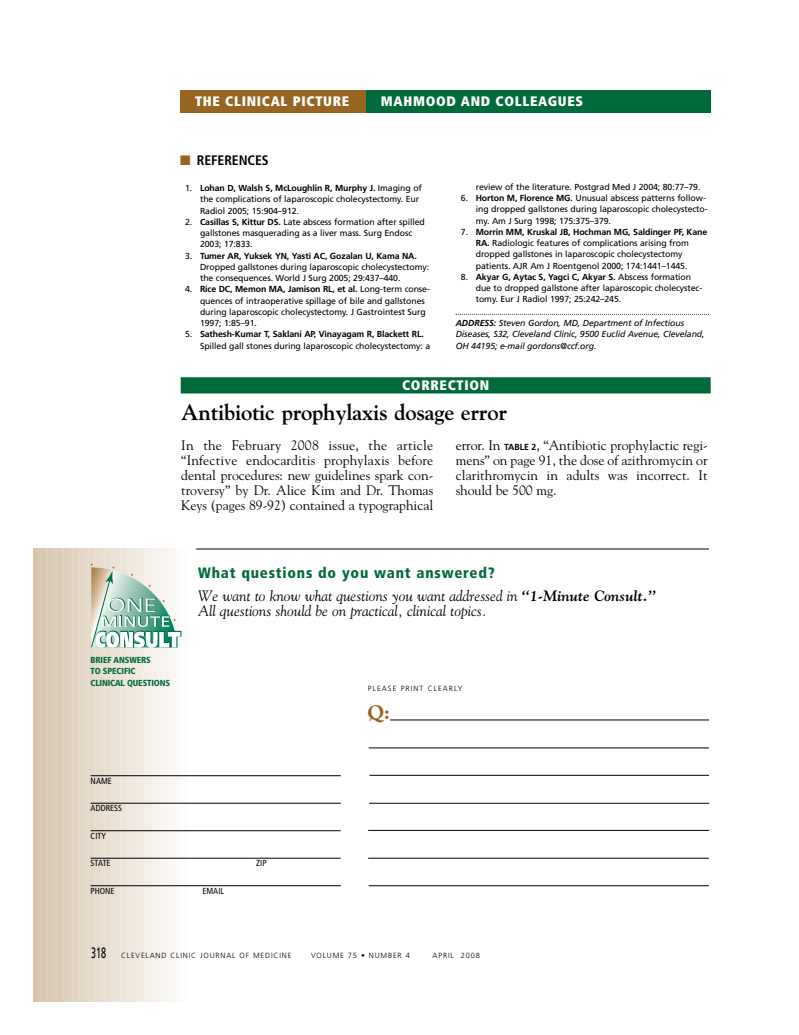
<style>
.page{position:relative;width:799px;height:1035px;background:#fff}
.page>*{position:absolute;margin:0;border:0;box-sizing:border-box;transform-origin:0 0}
.t1{font:700 22.5px "Goudy";letter-spacing:-.01em;color:#000}
.t2{font:800 20px "Goudy";color:#976422}
.t3{font:italic 15px/15px "Goudy";color:#000}
.t4{font:900 condensed 15px "Frutiger";letter-spacing:.05em;color:#016a3a}
.t5{font:13.75px/15px "Goudy";letter-spacing:-.005em;color:#000;text-align:justify}
.t6{font:900 condensed 13.75px "Frutiger";letter-spacing:.05em;color:#fff}
.t7{font:700 condensed 13.75px "Frutiger";letter-spacing:-.005em;color:#000}
.t8{font:8.75px/11.2px "Frutiger";letter-spacing:-.01em;color:#000}
.t9{font:italic 8.75px/11.2px "Frutiger";letter-spacing:-.01em;color:#000}
.t10{font:900 condensed 8.75px/11.2px "Frutiger";letter-spacing:-.015em;color:#016a3a}
.t11{font:condensed 8.75px "Frutiger";color:#000}
.t12{font:300 7.5px "Frutiger";letter-spacing:.11em;color:#000}
.t13{font:300 7.5px "Frutiger";letter-spacing:.14em;color:#000}
.s1{color:#976422}
.s2{font-weight:700}
.s3{font-family:"Frutiger";font-weight:700;font-size:8.75px}
.s4{font-weight:400;font-size:15px}
</style>
<div class="page">
<svg style="left:456px;top:314px;width:253px;height:1px"></svg>
<div style="left:365px;top:90px;width:345px;height:22px;background:#016a3a"></div>
<div style="left:180px;top:90px;width:186px;height:22px;background:#976422"></div>
<div style="left:179px;top:376px;width:533px;height:22px;background:linear-gradient(to right,#fff,#fff)"></div>
<div style="left:181px;top:377px;width:529px;height:16px;background:#016a3a"></div>
<hr style="left:34px;top:549px;width:3px;height:452px;background:#d6c2a9">
<hr style="left:36px;top:549px;width:3px;height:452px;background:#d7c3aa">
<hr style="left:38px;top:549px;width:3px;height:452px;background:#d7c4ab">
<hr style="left:41px;top:549px;width:4px;height:452px;background:#d8c5ac">
<hr style="left:45px;top:549px;width:3px;height:452px;background:#d9c7ae">
<hr style="left:48px;top:549px;width:4px;height:452px;background:#dac8b0">
<hr style="left:52px;top:549px;width:3px;height:452px;background:#dbc9b3">
<hr style="left:54px;top:549px;width:3px;height:452px;background:#dccab4">
<hr style="left:57px;top:549px;width:4px;height:452px;background:#dccbb5">
<hr style="left:61px;top:549px;width:3px;height:452px;background:#ddcdb7">
<hr style="left:64px;top:549px;width:4px;height:452px;background:#deceb9">
<hr style="left:68px;top:549px;width:3px;height:452px;background:#dfd0bb">
<hr style="left:70px;top:549px;width:3px;height:452px;background:#e0d0bc">
<hr style="left:73px;top:549px;width:4px;height:452px;background:#e1d2be">
<hr style="left:77px;top:549px;width:3px;height:452px;background:#e2d3c0">
<hr style="left:79px;top:549px;width:3px;height:452px;background:#e2d4c1">
<hr style="left:82px;top:549px;width:4px;height:452px;background:#e3d5c3">
<hr style="left:86px;top:549px;width:3px;height:452px;background:#e4d7c5">
<hr style="left:89px;top:549px;width:4px;height:452px;background:#e5d8c7">
<hr style="left:93px;top:549px;width:3px;height:452px;background:#e6dac9">
<hr style="left:95px;top:549px;width:3px;height:452px;background:#e6daca">
<hr style="left:98px;top:549px;width:4px;height:452px;background:#e7dccc">
<hr style="left:102px;top:549px;width:3px;height:452px;background:#e8ddce">
<hr style="left:105px;top:549px;width:4px;height:452px;background:#e9ded0">
<hr style="left:109px;top:549px;width:3px;height:452px;background:#eae0d2">
<hr style="left:111px;top:549px;width:3px;height:452px;background:#eae0d3">
<hr style="left:114px;top:549px;width:4px;height:452px;background:#ebe2d5">
<hr style="left:118px;top:549px;width:3px;height:452px;background:#ece3d7">
<hr style="left:121px;top:549px;width:4px;height:452px;background:#ede4d9">
<hr style="left:125px;top:549px;width:3px;height:452px;background:#eee6db">
<hr style="left:127px;top:549px;width:3px;height:452px;background:#efe7dc">
<hr style="left:130px;top:549px;width:4px;height:452px;background:#f0e8de">
<hr style="left:134px;top:549px;width:3px;height:452px;background:#f0e9e0">
<hr style="left:136px;top:549px;width:3px;height:452px;background:#f1eae1">
<hr style="left:139px;top:549px;width:4px;height:452px;background:#f2ece3">
<hr style="left:143px;top:549px;width:3px;height:452px;background:#f3ede5">
<hr style="left:146px;top:549px;width:4px;height:452px;background:#f4eee7">
<hr style="left:150px;top:549px;width:3px;height:452px;background:#f5f0e9">
<hr style="left:152px;top:549px;width:3px;height:452px;background:#f5f0ea">
<hr style="left:155px;top:549px;width:4px;height:452px;background:#f6f2ec">
<hr style="left:159px;top:549px;width:3px;height:452px;background:#f7f3ee">
<hr style="left:162px;top:549px;width:4px;height:452px;background:#f8f5f0">
<hr style="left:166px;top:549px;width:3px;height:452px;background:#f9f6f2">
<hr style="left:168px;top:549px;width:3px;height:452px;background:#f9f7f3">
<hr style="left:171px;top:549px;width:4px;height:452px;background:#faf8f5">
<hr style="left:175px;top:549px;width:3px;height:452px;background:#fbf9f7">
<hr style="left:177px;top:549px;width:3px;height:452px;background:#fcfaf8">
<hr style="left:180px;top:549px;width:4px;height:452px;background:#fdfbfa">
<svg style="left:90px;top:564px;width:92px;height:84px"></svg>
<hr style="left:390px;top:720px;width:319px;height:1px;background:#000">
<hr style="left:369px;top:748px;width:340px;height:1px;background:#000">
<hr style="left:369px;top:775px;width:340px;height:1px;background:#000">
<hr style="left:369px;top:885px;width:340px;height:1px;background:#000">
<hr style="left:369px;top:803px;width:340px;height:1px;background:#000">
<hr style="left:368px;top:830px;width:341px;height:1px;background:#000">
<hr style="left:368px;top:858px;width:341px;height:1px;background:#000">
<hr style="left:91px;top:775px;width:250px;height:1px;background:#000">
<hr style="left:91px;top:803px;width:250px;height:1px;background:#000">
<hr style="left:91px;top:830px;width:250px;height:1px;background:#000">
<hr style="left:91px;top:858px;width:250px;height:1px;background:#000">
<hr style="left:91px;top:885px;width:250px;height:1px;background:#000">
<hr style="left:196px;top:549px;width:513px;height:1px;background:#000">
<h3 class="t6" style="left:195px;top:96px;width:156px">THE CLINICAL PICTURE</h3>
<h3 class="t6" style="left:381px;top:96px;width:204px">MAHMOOD AND COLLEAGUES</h3>
<h3 class="t7" style="left:180px;top:155px;width:90px"><span class="s1">■</span> REFERENCES</h3>
<p class="t8" style="left:200px;top:183px;width:223px;text-indent:-15px">1. <span class="s2">Lohan D, Walsh S, McLoughlin R, Murphy J.</span> Imaging of the complications of laparoscopic cholecystectomy. Eur<br>Radiol 2005; 15:904–912.</p>
<p class="t8" style="left:200px;top:217px;width:226px;text-indent:-15px">2. <span class="s2">Casillas S, Kittur DS.</span> Late abscess formation after spilled gallstones masquerading as a liver mass. Surg Endosc<br>2003; 17:833.</p>
<p class="t8" style="left:200px;top:251px;width:231px;text-indent:-15px">3. <span class="s2">Tumer AR, Yuksek YN, Yasti AC, Gozalan U, Kama NA.<br></span>Dropped gallstones during laparoscopic cholecystectomy: the consequences. World J Surg 2005; 29:437–440.</p>
<p class="t8" style="left:200px;top:285px;width:231px;text-indent:-15px">4. <span class="s2">Rice DC, Memon MA, Jamison RL, et al.</span> Long-term conse&shy;quences of intraoperative spillage of bile and gallstones during laparoscopic cholecystectomy. J Gastrointest Surg 1997; 1:85–91.</p>
<p class="t8" style="left:200px;top:330px;width:232px;text-indent:-15px">5. <span class="s2">Sathesh-Kumar T, Saklani AP, Vinayagam R, Blackett RL.<br></span>Spilled gall stones during laparoscopic cholecystectomy: a</p>
<p class="t8" style="left:476px;top:182px;width:226px">review of the literature. Postgrad Med J 2004; 80:77–79.</p>
<p class="t8" style="left:476px;top:193px;width:233px;text-indent:-15px">6. <span class="s2">Horton M, Florence MG.</span> Unusual abscess patterns follow&shy;ing dropped gallstones during laparoscopic cholecystecto&shy;my. Am J Surg 1998; 175:375–379.</p>
<p class="t8" style="left:476px;top:227px;width:233px;text-indent:-15px">7. <span class="s2">Morrin MM, Kruskal JB, Hochman MG, Saldinger PF, Kane RA.</span> Radiologic features of complications arising from dropped gallstones in laparoscopic cholecystectomy patients. AJR Am J Roentgenol 2000; 174:1441–1445.</p>
<p class="t8" style="left:476px;top:272px;width:228px;text-indent:-15px">8. <span class="s2">Akyar G, Aytac S, Yagci C, Akyar S.</span> Abscess formation due to dropped gallstone after laparoscopic cholecystec&shy;tomy. Eur J Radiol 1997; 25:242–245.</p>
<p class="t9" style="left:456px;top:318px;width:250px"><span class="s2">ADDRESS:</span> Steven Gordon, MD, Department of Infectious<br>Diseases, S32, Cleveland Clinic, 9500 Euclid Avenue, Cleveland,<br>OH 44195; e-mail gordons@ccf.org.</p>
<h3 class="t6" style="left:402px;top:379px;width:89px">CORRECTION</h3>
<h1 class="t1" style="left:181px;top:403px;width:327px">Antibiotic prophylaxis dosage error</h1>
<h3 class="t5" style="left:181px;top:439px;width:253px">In the February 2008 issue, the article “Infective endocarditis prophylaxis before dental procedures: new guidelines spark con&shy;troversy” by Dr. Alice Kim and Dr. Thomas Keys (pages 89-92) contained a typographical</h3>
<h3 class="t5" style="left:456px;top:439px;width:253px">error. In <span class="s3">TABLE 2</span>, “Antibiotic prophylactic regi&shy;mens” on page 91, the dose of azithromycin or clarithromycin in adults was incorrect. It should be 500 mg.</h3>
<p class="t10" style="left:91px;top:655px;width:81px">BRIEF ANSWERS<br>TO SPECIFIC<br>CLINICAL QUESTIONS</p>
<h3 class="t4" style="left:198px;top:567px;width:298px">What questions do you want answered?</h3>
<h3 class="t3" style="left:198px;top:589px;width:459px">We want to know what questions you want addressed in <span class="s2">‘‘1-Minute Consult.’’<br></span>All questions should be on practical, clinical topics.</h3>
<p class="t13" style="left:368px;top:685px;width:96px">PLEASE PRINT CLEARLY</p>
<h2 class="t2" style="left:367px;top:704px;width:24px">Q:</h2>
<p class="t11" style="left:91px;top:777px;width:23px">NAME</p>
<p class="t11" style="left:91px;top:804px;width:33px">ADDRESS</p>
<p class="t11" style="left:91px;top:832px;width:17px">CITY</p>
<p class="t11" style="left:91px;top:859px;width:21px">STATE</p>
<p class="t11" style="left:256px;top:859px;width:12px">ZIP</p>
<p class="t11" style="left:91px;top:887px;width:25px">PHONE</p>
<p class="t11" style="left:202px;top:887px;width:23px">EMAIL</p>
<p class="t12" style="left:91px;top:952px;width:202px"><span class="s4">318</span> CLEVELAND CLINIC JOURNAL OF MEDICINE</p>
<p class="t12" style="left:311px;top:952px;width:100px">VOLUME 75 • NUMBER 4</p>
<p class="t12" style="left:432px;top:952px;width:49px">APRIL 2008</p>
</div>
